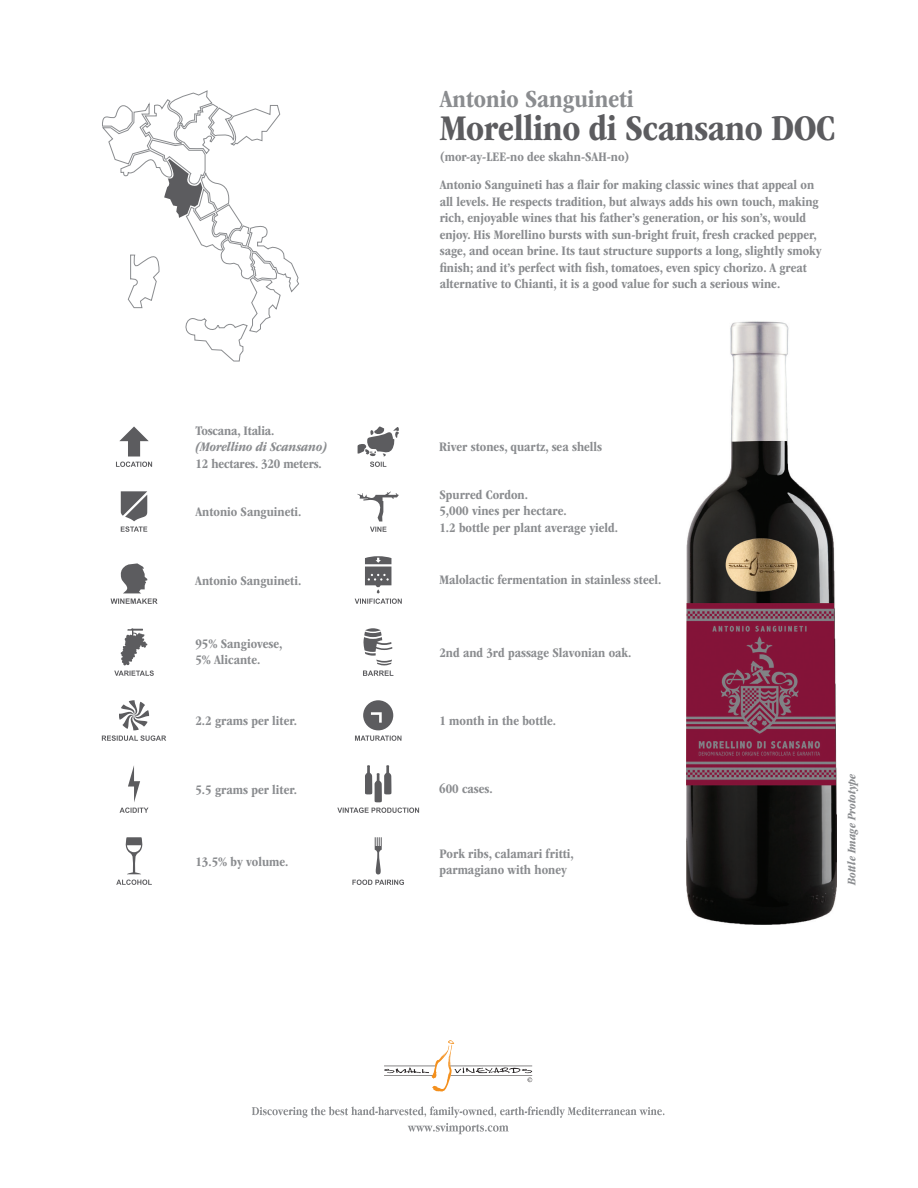
<style>
.page{position:relative;width:918px;height:1188px;background:#fff}
.page>*{position:absolute;margin:0;border:0;box-sizing:border-box;transform-origin:0 0}
.t1{font:700 condensed 37.5px "ITC Garamond Std";letter-spacing:-.01em;color:#5c5c5f}
.t2{font:700 condensed 25.5px "ITC Garamond Std";color:#8a8c8f}
.t3{font:700 condensed 13.5px/16.5px "ITC Garamond Std";color:#8a8c8f}
.t4{font:italic 700 condensed 13.5px "ITC Garamond Std";letter-spacing:-.01em;color:#8a8c8f}
.t5{font:italic 700 condensed 12px "ITC Garamond Std";color:#8a8c8f}
</style>
<div class="page">
<svg style="left:252px;top:1106px;width:412px;height:28px"></svg>
<svg style="left:384px;top:1040px;width:148px;height:51px"></svg>
<svg style="left:363px;top:628px;width:30px;height:48px"></svg>
<svg style="left:114px;top:628px;width:40px;height:48px"></svg>
<svg style="left:358px;top:426px;width:41px;height:41px"></svg>
<svg style="left:116px;top:426px;width:36px;height:41px"></svg>
<svg style="left:355px;top:556px;width:47px;height:48px"></svg>
<svg style="left:111px;top:563px;width:47px;height:41px"></svg>
<svg style="left:102px;top:700px;width:64px;height:41px"></svg>
<svg style="left:357px;top:491px;width:42px;height:41px"></svg>
<svg style="left:121px;top:491px;width:26px;height:41px"></svg>
<svg style="left:352px;top:837px;width:52px;height:48px"></svg>
<svg style="left:120px;top:766px;width:29px;height:47px"></svg>
<svg style="left:355px;top:700px;width:46px;height:41px"></svg>
<svg style="left:116px;top:880px;width:36px;height:5px"></svg>
<svg style="left:125px;top:837px;width:18px;height:37px"></svg>
<svg style="left:337px;top:765px;width:82px;height:48px"></svg>
<svg style="left:102px;top:90px;width:197px;height:272px"></svg>
<img style="left:686px;top:321px;width:151px;height:604px">
<p class="t2" style="left:440px;top:85px;width:196px">Antonio Sanguineti</p>
<p class="t1" style="left:440px;top:107px;width:397px">Morellino di Scansano DOC</p>
<p class="t3" style="left:440px;top:148px;width:191px">(mor-ay-LEE-no dee skahn-SAH-no)</p>
<p class="t3" style="left:440px;top:177px;width:383px">Antonio Sanguineti has a flair for making classic wines that appeal on all levels. He respects tradition, but always adds his own touch, making rich, enjoyable wines that his father’s generation, or his son’s, would enjoy. His Morellino bursts with sun-bright fruit, fresh cracked pepper, sage, and ocean brine. Its taut structure supports a long, slightly smoky finish; and it’s perfect with fish, tomatoes, even spicy chorizo. A great alternative to Chianti, it is a good value for such a serious wine.</p>
<p class="t3" style="left:195px;top:423px;width:80px">Toscana, Italia.</p>
<p class="t4" style="left:195px;top:440px;width:133px">(Morellino di Scansano)</p>
<p class="t3" style="left:195px;top:456px;width:128px">12 hectares. 320 meters.</p>
<p class="t3" style="left:195px;top:503px;width:108px">Antonio Sanguineti.</p>
<p class="t3" style="left:195px;top:573px;width:108px">Antonio Sanguineti.</p>
<p class="t3" style="left:439px;top:439px;width:164px">River stones, quartz, sea shells</p>
<p class="t3" style="left:439px;top:486px;width:90px">Spurred Cordon.</p>
<p class="t3" style="left:439px;top:503px;width:129px">5,000 vines per hectare.</p>
<p class="t3" style="left:439px;top:519px;width:180px">1.2 bottle per plant average yield.</p>
<p class="t3" style="left:439px;top:572px;width:223px">Malolactic fermentation in stainless steel.</p>
<p class="t3" style="left:195px;top:635px;width:89px">95% Sangiovese,<br>5% Alicante.</p>
<p class="t3" style="left:439px;top:644px;width:193px">2nd and 3rd passage Slavonian oak.</p>
<p class="t3" style="left:195px;top:713px;width:103px">2.2 grams per liter.</p>
<p class="t3" style="left:195px;top:782px;width:103px">5.5 grams per liter.</p>
<p class="t3" style="left:195px;top:853px;width:95px">13.5% by volume.</p>
<p class="t3" style="left:439px;top:713px;width:118px">1 month in the bottle.</p>
<p class="t3" style="left:439px;top:781px;width:55px">600 cases.</p>
<p class="t3" style="left:439px;top:845px;width:136px">Pork ribs, calamari fritti, parmagiano with honey</p>
<p class="t5" style="left:845px;top:885px;width:112px;rotate:-90deg">Bottle Image Prototype</p>
</div>
